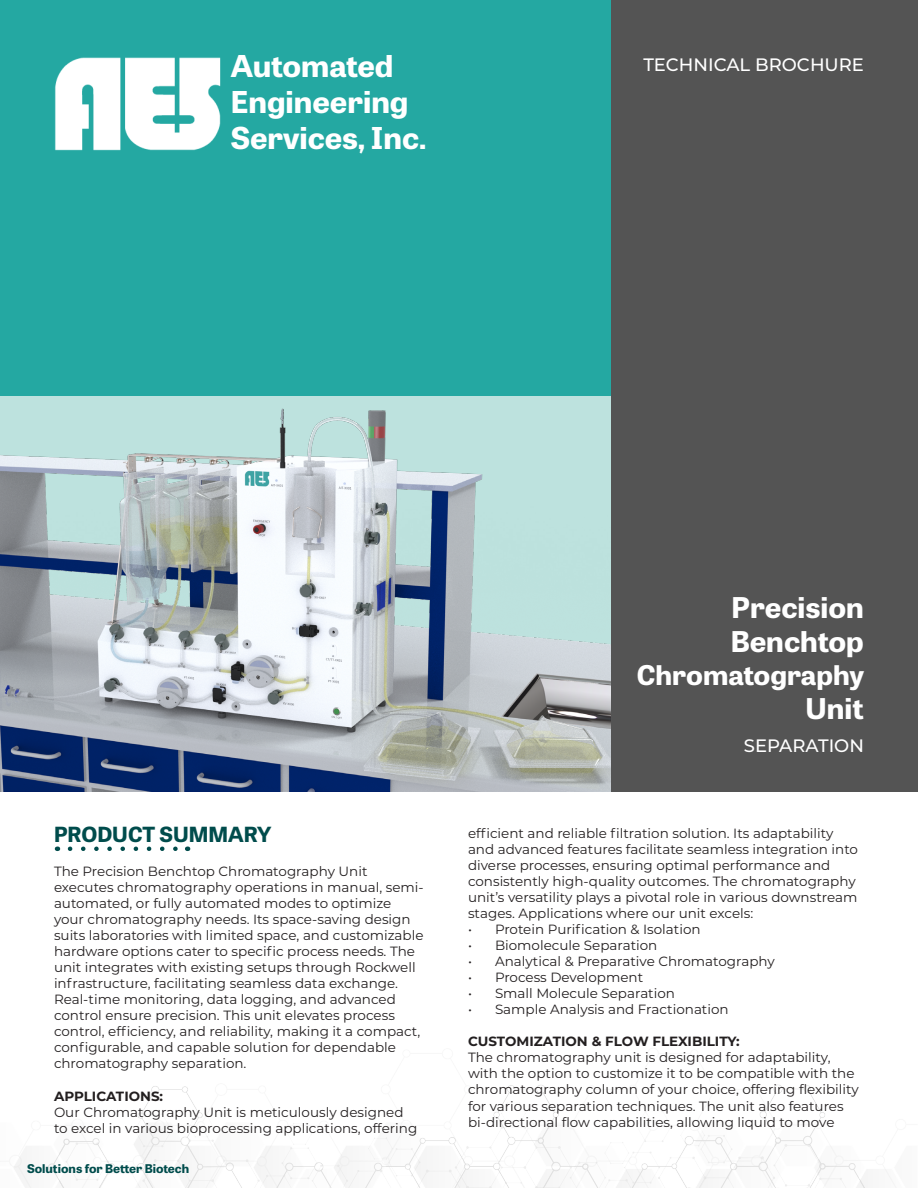
<style>
.page{position:relative;width:918px;height:1188px;background:#fff}
.page>*{position:absolute;margin:0;border:0;box-sizing:border-box;transform-origin:0 0}
.t1{font:700 30px "Tablet Gothic Wide";color:#fff}
.t2{font:700 28.5px/34.2px "Tablet Gothic Wide";color:#fff}
.t3{font:700 27px "Tablet Gothic Wide";color:#fff}
.t4{font:700 20.85px "Tablet Gothic Wide";color:#004c4c}
.t5{font:500 18px "Montserrat";color:#fff}
.t6{font:13.35px/16px "Montserrat";color:#231f20}
.t7{font:700 13.35px "Montserrat";color:#231f20}
.t8{font:700 12px "Tablet Gothic Wide";color:#004c4c}
</style>
<div class="page">
<div style="left:0;top:0;width:612px;height:397px;background:#24a8a2"></div>
<img style="left:55px;top:57px;width:166px;height:94px">
<img style="left:0;top:397px;width:612px;height:394px">
<div style="left:612px;top:0;width:306px;height:791px;background:#545454"></div>
<img style="left:14px;top:1085px;width:880px;height:103px">
<svg style="left:70px;top:847px;width:108px;height:4px"></svg>
<p class="t1" style="left:231px;top:44px;width:164px">Automated</p>
<p class="t1" style="left:231px;top:80px;width:179px">Engineering</p>
<p class="t1" style="left:231px;top:116px;width:197px">Services, Inc.</p>
<p class="t5" style="left:643px;top:52px;width:222px">TECHNICAL BROCHURE</p>
<p class="t4" style="left:54px;top:819px;width:219px">PRODUCT SUMMARY</p>
<p class="t6" style="left:54px;top:863px;width:371px">The Precision Benchtop Chromatography Unit executes chromatography operations in manual, semi&shy;automated, or fully automated modes to optimize your chromatography needs. Its space-saving design suits laboratories with limited space, and customizable hardware options cater to specific process needs. The unit integrates with existing setups through Rockwell infrastructure, facilitating seamless data exchange.<br>Real-time monitoring, data logging, and advanced control ensure precision. This unit elevates process control, efficiency, and reliability, making it a compact, configurable, and capable solution for dependable chromatography separation.</p>
<p class="t7" style="left:54px;top:1086px;width:111px">APPLICATIONS:</p>
<p class="t6" style="left:54px;top:1103px;width:365px">Our Chromatography Unit is meticulously designed to excel in various bioprocessing applications, offering</p>
<p class="t8" style="left:27px;top:1160px;width:164px">Solutions for Better Biotech</p>
<p class="t2" style="left:731px;top:589px;width:135px">Precision<br>Benchtop</p>
<p class="t3" style="left:637px;top:655px;width:229px">Chromatography</p>
<p class="t2" style="left:806px;top:690px;width:60px">Unit</p>
<p class="t5" style="left:744px;top:733px;width:122px">SEPARATION</p>
<p class="t6" style="left:468px;top:825px;width:392px">efficient and reliable filtration solution. Its adaptability and advanced features facilitate seamless integration into diverse processes, ensuring optimal performance and consistently high-quality outcomes. The chromatography unit’s versatility plays a pivotal role in various downstream stages. Applications where our unit excels:</p>
<p class="t6" style="left:468px;top:921px;width:234px">• Protein Purification &amp; Isolation</p>
<p class="t6" style="left:468px;top:937px;width:191px">• Biomolecule Separation</p>
<p class="t6" style="left:468px;top:953px;width:308px">• Analytical &amp; Preparative Chromatography</p>
<p class="t6" style="left:468px;top:969px;width:177px">• Process Development</p>
<p class="t6" style="left:468px;top:985px;width:209px">• Small Molecule Separation</p>
<p class="t6" style="left:468px;top:1001px;width:262px">• Sample Analysis and Fractionation</p>
<p class="t7" style="left:468px;top:1032px;width:273px">CUSTOMIZATION &amp; FLOW FLEXIBILITY:</p>
<p class="t6" style="left:468px;top:1049px;width:392px">The chromatography unit is designed for adaptability, with the option to customize it to be compatible with the chromatography column of your choice, offering flexibility for various separation techniques. The unit also features bi-directional flow capabilities, allowing liquid to move</p>
</div>
